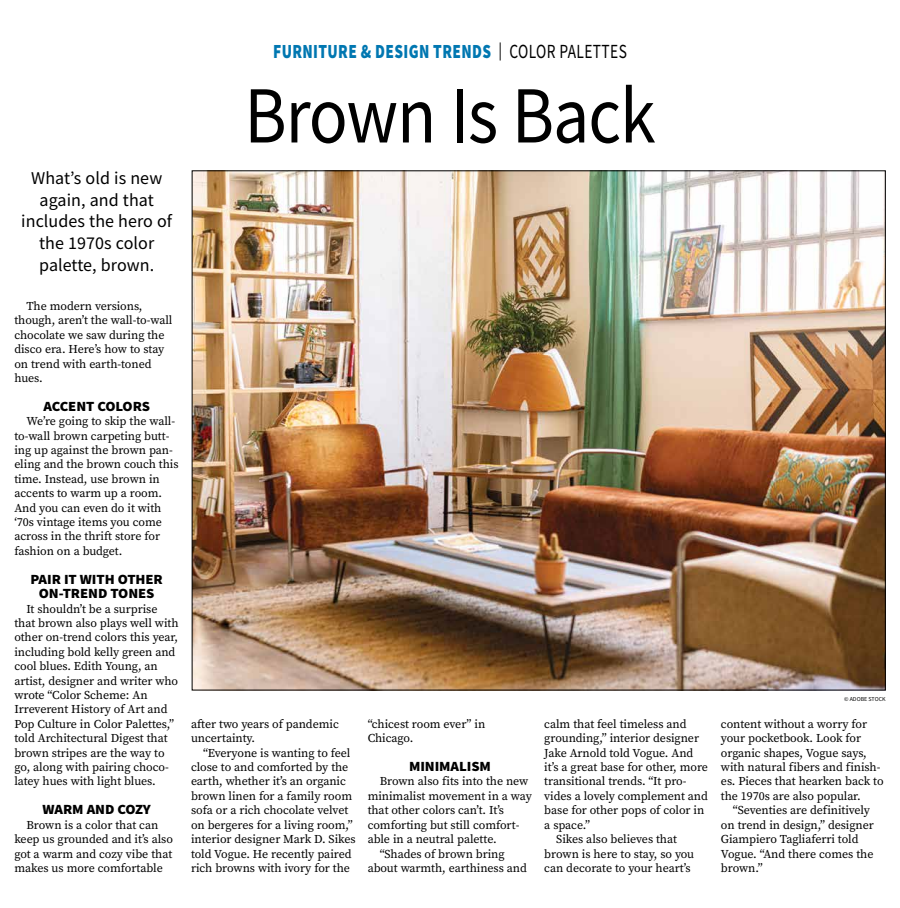
<style>
.page{position:relative;width:900px;height:908px;background:#fff}
.page>*{position:absolute;margin:0;border:0;box-sizing:border-box;transform-origin:0 0}
.t1{font:81px "Source Sans Pro";letter-spacing:-.015em;color:#000;scale:.89 1}
.t2{font:900 20px "Source Sans Pro";letter-spacing:.025em;color:#0077b1;scale:.77 1}
.t3{font:18px/21.6px "Source Sans Pro";letter-spacing:.005em;color:#000;text-align:center}
.t4{font:900 14px/14.4px "Source Sans Pro";letter-spacing:-.005em;color:#000;text-align:center;scale:1.05 1}
.t5{font:12px/14.4px "Source Serif Pro";letter-spacing:-.005em;color:#000}
.t6{font:6px "Source Sans Pro";color:#000}
.s1{font-weight:400;font-size:18px;color:#000}
.s2{font-weight:400;color:#000}
</style>
<div class="page">
<img style="left:194px;top:172px;width:690px;height:516px">
<h3 class="t3" style="left:21px;top:167px;width:152px">What’s old is new again, and that includes the hero of the 1970s color palette, brown.</h3>
<p class="t5" style="left:14px;top:298px;width:160px;text-indent:12px">The modern versions, though, aren’t the wall-to-wall chocolate we saw during the disco era. Here’s how to stay on trend with earth-toned hues.</p>
<p class="t4" style="left:43px;top:398px;width:103px">ACCENT COLORS</p>
<p class="t5" style="left:14px;top:414px;width:166px;text-indent:12px">We’re going to skip the wall&shy;to-wall brown carpeting butt&shy;ing up against the brown pan&shy;eling and the brown couch this time. Instead, use brown in accents to warm up a room.<br>And you can even do it with ‘70s vintage items you come across in the thrift store for fashion on a budget.</p>
<p class="t4" style="left:31px;top:571px;width:128px">PAIR IT WITH OTHER<br>ON-TREND TONES</p>
<p class="t5" style="left:14px;top:601px;width:166px;text-indent:12px">It shouldn’t be a surprise that brown also plays well with other on-trend colors this year, including bold kelly green and cool blues. Edith Young, an artist, designer and writer who wrote “Color Scheme: An<br>Irreverent History of Art and<br>Pop Culture in Color Palettes,” told Architectural Digest that brown stripes are the way to go, along with pairing choco&shy;latey hues with light blues.</p>
<p class="t4" style="left:43px;top:802px;width:105px">WARM AND COZY</p>
<p class="t5" style="left:14px;top:817px;width:160px;text-indent:12px">Brown is a color that can keep us grounded and it’s also got a warm and cozy vibe that makes us more comfortable</p>
<h2 class="t2" style="left:273px;top:38px;width:461px">FURNITURE &amp; DESIGN TRENDS <span class="s1">|</span> <span class="s2">COLOR PALETTES</span></h2>
<h1 class="t1" style="left:244px;top:64px;width:464px">Brown Is Back</h1>
<p class="t5" style="left:191px;top:716px;width:149px">after two years of pandemic uncertainty.</p>
<p class="t5" style="left:191px;top:745px;width:166px;text-indent:12px">“Everyone is wanting to feel close to and comforted by the earth, whether it’s an organic brown linen for a family room sofa or a rich chocolate velvet on bergeres for a living room,” interior designer Mark D. Sikes told Vogue. He recently paired rich browns with ivory for the</p>
<p class="t5" style="left:368px;top:716px;width:119px">“chicest room ever” in<br>Chicago.</p>
<p class="t4" style="left:409px;top:758px;width:80px">MINIMALISM</p>
<p class="t5" style="left:380px;top:774px;width:150px">Brown also fits into the new</p>
<p class="t5" style="left:368px;top:788px;width:166px">minimalist movement in a way</p>
<p class="t5" style="left:368px;top:802px;width:138px">that other colors can’t. It’s</p>
<p class="t5" style="left:368px;top:817px;width:153px">comforting but still comfort-</p>
<p class="t5" style="left:368px;top:831px;width:131px">able in a neutral palette.</p>
<p class="t5" style="left:380px;top:846px;width:126px">“Shades of brown bring</p>
<p class="t5" style="left:368px;top:860px;width:161px">about warmth, earthiness and</p>
<p class="t5" style="left:544px;top:716px;width:144px">calm that feel timeless and</p>
<p class="t5" style="left:544px;top:730px;width:156px">grounding,” interior designer</p>
<p class="t5" style="left:544px;top:745px;width:151px">Jake Arnold told Vogue. And</p>
<p class="t5" style="left:544px;top:759px;width:165px">it’s a great base for other, more</p>
<p class="t5" style="left:544px;top:774px;width:144px">transitional trends. “It pro-</p>
<p class="t5" style="left:544px;top:788px;width:165px">vides a lovely complement and</p>
<p class="t5" style="left:544px;top:802px;width:162px">base for other pops of color in</p>
<p class="t5" style="left:544px;top:817px;width:47px">a space.”</p>
<p class="t5" style="left:556px;top:831px;width:122px">Sikes also believes that</p>
<p class="t5" style="left:544px;top:846px;width:151px">brown is here to stay, so you</p>
<p class="t5" style="left:544px;top:860px;width:148px">can decorate to your heart’s</p>
<p class="t6" style="left:844px;top:694px;width:43px">© ADOBE STOCK</p>
<p class="t5" style="left:721px;top:716px;width:164px">content without a worry for your pocketbook. Look for organic shapes, Vogue says, with natural fibers and finish&shy;es. Pieces that hearken back to the 1970s are also popular.</p>
<p class="t5" style="left:721px;top:802px;width:155px;text-indent:12px">“Seventies are definitively on trend in design,” designer<br>Giampiero Tagliaferri told<br>Vogue. “And there comes the brown.”</p>
</div>
